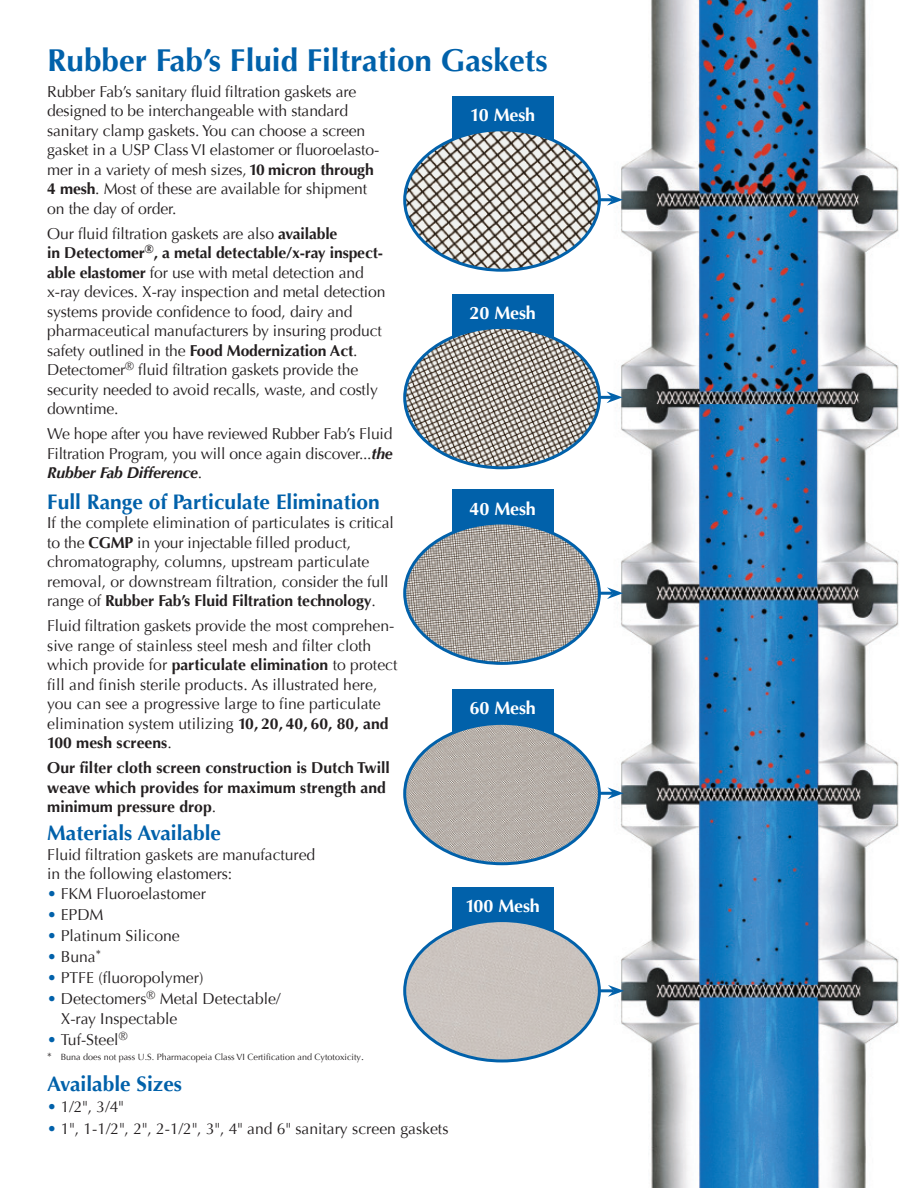
<style>
.page{position:relative;width:918px;height:1188px;background:#fff}
.page>*{position:absolute;margin:0;border:0;box-sizing:border-box;transform-origin:0 0}
.heads{font:700 31.5px "Optima";color:#0161aa}
.heads-2{font:700 21px "Optima";color:#0161aa}
.subheads{font:700 21px "Optima";color:#0161aa}
.body_basic{font:700 18px "Optima";letter-spacing:-.015em;color:#fff}
.body_basic-2{font:15.75px/19.5px "Optima";letter-spacing:-.01em;color:#231f20}
.bullett_body{font:15.75px/19.5px "Optima";color:#231f20}
.body_basic-3{font:700 15.75px/19.5px "Optima";color:#231f20}
.body_basic-4{font:9px "Optima";color:#231f20}
.s1{font-weight:700}
.s2{font-weight:700;font-style:italic}
.s3{font-weight:400}
.s4{color:#0161aa}
.s5{font-size:10.5px}
</style>
<div class="page">
<img style="left:599px;top:0;width:300px;height:1188px">
<hr style="left:588px;top:198px;width:25px;height:3px;background:#0161aa">
<svg style="left:607px;top:194px;width:16px;height:12px"></svg>
<hr style="left:588px;top:396px;width:24px;height:3px;background:#0161aa">
<svg style="left:607px;top:391px;width:16px;height:12px"></svg>
<hr style="left:588px;top:592px;width:25px;height:3px;background:#0161aa">
<svg style="left:607px;top:587px;width:16px;height:12px"></svg>
<hr style="left:588px;top:792px;width:25px;height:3px;background:#0161aa">
<svg style="left:608px;top:787px;width:16px;height:12px"></svg>
<hr style="left:588px;top:989px;width:26px;height:3px;background:#0161aa">
<svg style="left:608px;top:985px;width:16px;height:12px"></svg>
<div style="left:452px;top:96px;width:101px;height:165px;background:#0161aa"></div>
<img style="left:405px;top:130px;width:194px;height:140px">
<div style="left:452px;top:294px;width:101px;height:165px;background:#0161aa"></div>
<div style="left:452px;top:489px;width:101px;height:165px;background:#0161aa"></div>
<div style="left:452px;top:689px;width:101px;height:165px;background:#0161aa"></div>
<div style="left:452px;top:887px;width:101px;height:165px;background:#0161aa"></div>
<img style="left:405px;top:327px;width:194px;height:141px">
<div style="left:403px;top:326px;width:198px;height:143px;border:3px solid #0161aa;border-radius:50%"></div>
<img style="left:405px;top:523px;width:194px;height:140px">
<img style="left:405px;top:723px;width:194px;height:141px">
<div style="left:403px;top:722px;width:198px;height:143px;border:3px solid #0161aa;border-radius:50%"></div>
<img style="left:405px;top:921px;width:194px;height:140px">
<div style="left:403px;top:919px;width:198px;height:143px;border:3px solid #0161aa;border-radius:50%"></div>
<p class="heads" style="left:47px;top:42px;width:502px">Rubber Fab’s Fluid Filtration Gaskets</p>
<p class="body_basic-2" style="left:47px;top:82px;width:334px">Rubber Fab’s sanitary fluid filtration gaskets are designed to be interchangeable with standard sanitary clamp gaskets. You can choose a screen gasket in a USP Class VI elastomer or fluoroelasto&shy;mer in a variety of mesh sizes, <span class="s1">10 micron through 4 mesh</span>. Most of these are available for shipment on the day of order.</p>
<p class="body_basic-2" style="left:47px;top:224px;width:340px">Our fluid filtration gaskets are also <span class="s1">available<br>in Detectomer</span><sup>®</sup><span class="s1">, a metal detectable/x-ray inspect&shy;able elastomer</span> for use with metal detection and x-ray devices. X-ray inspection and metal detection systems provide confidence to food, dairy and pharmaceutical manufacturers by insuring product safety outlined in the <span class="s1">Food Modernization Act</span>.<br>Detectomer<sup>®</sup> fluid filtration gaskets provide the security needed to avoid recalls, waste, and costly downtime.</p>
<p class="body_basic-2" style="left:47px;top:424px;width:347px;text-align:justify">We hope after you have reviewed Rubber Fab’s Fluid Filtration Program, you will once again discover...<span class="s2">the Rubber Fab Difference</span>.</p>
<p class="heads-2" style="left:47px;top:490px;width:334px">Full Range of Particulate Elimination</p>
<p class="body_basic-2" style="left:47px;top:514px;width:348px">If the complete elimination of particulates is critical to the <span class="s1">CGMP</span> in your injectable filled product, chromatography, columns, upstream particulate removal, or downstream filtration, consider the full range of <span class="s1">Rubber Fab’s Fluid Filtration technology</span>.</p>
<p class="body_basic-2" style="left:47px;top:616px;width:352px">Fluid filtration gaskets provide the most comprehen&shy;sive range of stainless steel mesh and filter cloth which provide for <span class="s1">particulate elimination</span> to protect fill and finish sterile products. As illustrated here, you can see a progressive large to fine particulate elimination system utilizing <span class="s1">10, 20, 40, 60, 80, and 100 mesh screens</span>.</p>
<p class="body_basic-3" style="left:47px;top:758px;width:344px">Our filter cloth screen construction is Dutch Twill weave which provides for maximum strength and minimum pressure drop<span class="s3">.</span></p>
<p class="subheads" style="left:47px;top:821px;width:175px">Materials Available</p>
<p class="body_basic-2" style="left:47px;top:845px;width:270px">Fluid filtration gaskets are manufactured in the following elastomers:</p>
<p class="bullett_body" style="left:47px;top:884px;width:160px"><span class="s4">•</span> FKM Fluoroelastomer</p>
<p class="bullett_body" style="left:47px;top:905px;width:58px"><span class="s4">•</span> EPDM</p>
<p class="bullett_body" style="left:47px;top:926px;width:134px"><span class="s4">•</span> Platinum Silicone</p>
<p class="bullett_body" style="left:47px;top:947px;width:55px"><span class="s4">•</span> Buna<sup>*</sup></p>
<p class="bullett_body" style="left:47px;top:968px;width:158px"><span class="s4">•</span> PTFE (fluoropolymer)</p>
<p class="bullett_body" style="left:61px;top:989px;width:221px;text-indent:-14px"><span class="s4">•</span> Detectomers<sup>®</sup> Metal Detectable/<br>X-ray Inspectable</p>
<p class="bullett_body" style="left:47px;top:1030px;width:82px"><span class="s4">•</span> Tuf-Steel<sup>®</sup></p>
<p class="body_basic-4" style="left:47px;top:1052px;width:318px"><span class="s5">*</span> Buna does not pass U.S. Pharmacopeia Class VI Certification and Cytotoxicity<span class="s5">.</span></p>
<p class="subheads" style="left:47px;top:1071px;width:136px">Available Sizes</p>
<p class="bullett_body" style="left:47px;top:1097px;width:78px"><span class="s4">•</span> 1/2", 3/4"</p>
<p class="bullett_body" style="left:47px;top:1120px;width:403px"><span class="s4">•</span> 1", 1-1/2", 2", 2-1/2", 3", 4" and 6" sanitary screen gaskets</p>
<p class="body_basic" style="left:470px;top:105px;width:67px">10 Mesh</p>
<p class="body_basic" style="left:469px;top:302px;width:68px">20 Mesh</p>
<p class="body_basic" style="left:469px;top:499px;width:68px">40 Mesh</p>
<p class="body_basic" style="left:469px;top:698px;width:68px">60 Mesh</p>
<p class="body_basic" style="left:465px;top:896px;width:76px">100 Mesh</p>
</div>
